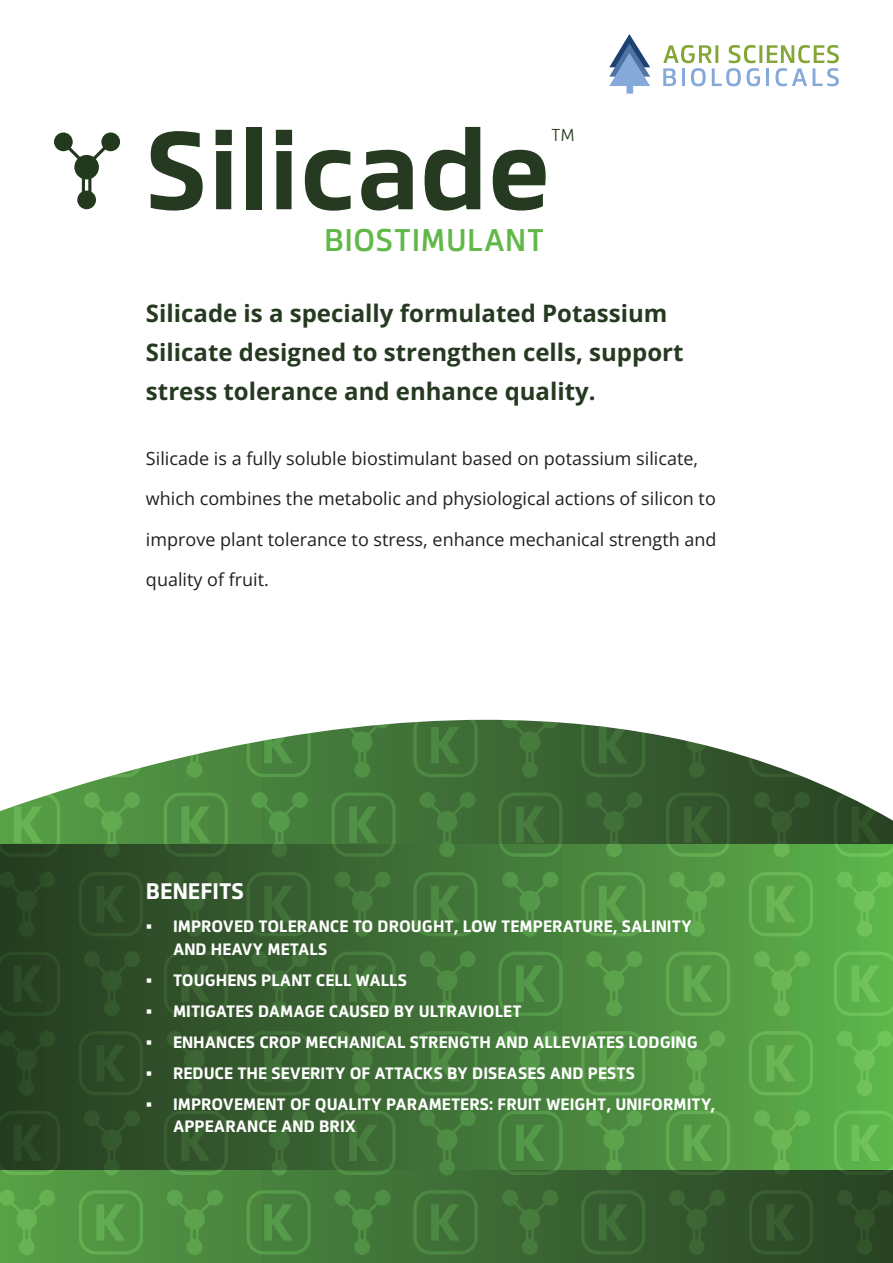
<style>
.page{position:relative;width:893px;height:1263px;background:#fff}
.page>*{position:absolute;margin:0;border:0;box-sizing:border-box;transform-origin:0 0}
.t1{font:700 109.8px "Facto";color:#253a20}
.t2{font:300 33px "Facto";color:#253a20}
.t3{font:500 31.35px "Facto";letter-spacing:.01em;color:#61b849}
.t4{font:700 24px/39px "Open Sans";color:#253a20}
.t5{font:700 22.5px "Facto";color:#fff}
.t6{font:18px "Open Sans";color:#231f20}
.t7{font:700 16.5px/22.5px "Facto";color:#fff}
</style>
<div class="page">
<svg style="left:0;top:720px;width:893px;height:543px;background:#537e4b"></svg>
<div style="left:0;top:844px;width:893px;height:325px;background:linear-gradient(to right,#243821,#5eb24d)"></div>
<svg style="left:54px;top:132px;width:66px;height:77px"></svg>
<svg style="left:0;top:952px;width:60px;height:64px;background:#274322"></svg>
<svg style="left:84px;top:951px;width:56px;height:65px;background:#2e4d28"></svg>
<svg style="left:164px;top:952px;width:64px;height:64px;background:#34572d"></svg>
<svg style="left:252px;top:951px;width:56px;height:65px;background:#396232"></svg>
<svg style="left:331px;top:952px;width:65px;height:64px;background:#3f6e36"></svg>
<svg style="left:419px;top:951px;width:56px;height:65px;background:#44793b"></svg>
<svg style="left:498px;top:952px;width:65px;height:64px;background:#498640"></svg>
<svg style="left:586px;top:951px;width:56px;height:65px;background:#509143"></svg>
<svg style="left:666px;top:952px;width:64px;height:64px;background:#579d47"></svg>
<svg style="left:754px;top:951px;width:56px;height:65px;background:#5ca94a"></svg>
<svg style="left:834px;top:952px;width:59px;height:64px;background:#61b74e"></svg>
<svg style="left:0;top:872px;width:55px;height:65px;background:#274222"></svg>
<svg style="left:79px;top:872px;width:64px;height:64px;background:#2e4d28"></svg>
<svg style="left:167px;top:872px;width:56px;height:65px;background:#34572d"></svg>
<svg style="left:247px;top:872px;width:64px;height:64px;background:#396232"></svg>
<svg style="left:334px;top:872px;width:57px;height:65px;background:#3f6d36"></svg>
<svg style="left:502px;top:872px;width:56px;height:65px;background:#498540"></svg>
<svg style="left:413px;top:872px;width:65px;height:64px;background:#447a3b"></svg>
<svg style="left:581px;top:872px;width:64px;height:64px;background:#519144"></svg>
<svg style="left:669px;top:872px;width:56px;height:65px;background:#569c47"></svg>
<svg style="left:749px;top:872px;width:64px;height:64px;background:#5daa4a"></svg>
<svg style="left:837px;top:872px;width:56px;height:65px;background:#60b74e"></svg>
<svg style="left:0;top:1111px;width:60px;height:64px;background:#2c4a26"></svg>
<svg style="left:84px;top:1110px;width:56px;height:65px;background:#31522a"></svg>
<svg style="left:164px;top:1111px;width:64px;height:64px;background:#375c2f"></svg>
<svg style="left:252px;top:1110px;width:56px;height:65px;background:#3a6433"></svg>
<svg style="left:331px;top:1111px;width:65px;height:64px;background:#407037"></svg>
<svg style="left:419px;top:1110px;width:56px;height:65px;background:#44793b"></svg>
<svg style="left:498px;top:1111px;width:65px;height:64px;background:#48843f"></svg>
<svg style="left:586px;top:1110px;width:56px;height:65px;background:#4e8d42"></svg>
<svg style="left:666px;top:1111px;width:64px;height:64px;background:#549845"></svg>
<svg style="left:754px;top:1110px;width:56px;height:65px;background:#59a247"></svg>
<svg style="left:834px;top:1111px;width:59px;height:64px;background:#5caf4b"></svg>
<svg style="left:0;top:1031px;width:55px;height:65px;background:#274222"></svg>
<svg style="left:79px;top:1031px;width:64px;height:64px;background:#2e4d28"></svg>
<svg style="left:167px;top:1031px;width:56px;height:65px;background:#34572d"></svg>
<svg style="left:247px;top:1031px;width:64px;height:64px;background:#396232"></svg>
<svg style="left:334px;top:1031px;width:57px;height:65px;background:#3f6d36"></svg>
<svg style="left:502px;top:1031px;width:56px;height:65px;background:#498540"></svg>
<svg style="left:413px;top:1031px;width:65px;height:64px;background:#447a3b"></svg>
<svg style="left:581px;top:1031px;width:64px;height:64px;background:#519144"></svg>
<svg style="left:669px;top:1031px;width:56px;height:65px;background:#569c47"></svg>
<svg style="left:749px;top:1031px;width:64px;height:64px;background:#5daa4a"></svg>
<svg style="left:837px;top:1031px;width:56px;height:65px;background:#60b74e"></svg>
<svg style="left:0;top:1190px;width:55px;height:65px;background:#5ba448"></svg>
<svg style="left:79px;top:1190px;width:64px;height:64px;background:#569b47"></svg>
<svg style="left:167px;top:1190px;width:56px;height:65px;background:#509143"></svg>
<svg style="left:247px;top:1190px;width:64px;height:64px;background:#4b8841"></svg>
<svg style="left:334px;top:1190px;width:57px;height:65px;background:#467e3d"></svg>
<svg style="left:502px;top:1190px;width:56px;height:65px;background:#3e6b35"></svg>
<svg style="left:413px;top:1190px;width:65px;height:64px;background:#427639"></svg>
<svg style="left:581px;top:1190px;width:64px;height:64px;background:#396232"></svg>
<svg style="left:669px;top:1190px;width:56px;height:65px;background:#35592e"></svg>
<svg style="left:749px;top:1190px;width:64px;height:64px;background:#31512a"></svg>
<svg style="left:837px;top:1190px;width:56px;height:65px;background:#2b4825"></svg>
<svg style="left:0;top:792px;width:60px;height:65px;background:#679d5a"></svg>
<svg style="left:84px;top:792px;width:56px;height:65px;background:#4d8b40"></svg>
<svg style="left:164px;top:792px;width:64px;height:65px;background:#4b863f"></svg>
<svg style="left:252px;top:792px;width:56px;height:65px;background:#47803d"></svg>
<svg style="left:331px;top:792px;width:65px;height:65px;background:#457b3c"></svg>
<svg style="left:419px;top:792px;width:56px;height:65px;background:#427639"></svg>
<svg style="left:498px;top:792px;width:65px;height:65px;background:#407138"></svg>
<svg style="left:586px;top:792px;width:56px;height:65px;background:#3d6b35"></svg>
<svg style="left:666px;top:792px;width:64px;height:65px;background:#3c6733"></svg>
<svg style="left:754px;top:792px;width:56px;height:65px;background:#396230"></svg>
<svg style="left:834px;top:792px;width:59px;height:65px"></svg>
<svg style="left:0;top:720px;width:55px;height:58px"></svg>
<svg style="left:79px;top:720px;width:64px;height:57px"></svg>
<svg style="left:167px;top:720px;width:56px;height:58px"></svg>
<svg style="left:247px;top:720px;width:64px;height:57px"></svg>
<svg style="left:334px;top:720px;width:57px;height:58px;background:#5a8b52"></svg>
<svg style="left:502px;top:719px;width:56px;height:59px;background:#446f3b"></svg>
<svg style="left:413px;top:719px;width:65px;height:58px;background:#487a3f"></svg>
<svg style="left:581px;top:720px;width:64px;height:57px;background:#55794f"></svg>
<svg style="left:669px;top:720px;width:56px;height:58px"></svg>
<svg style="left:749px;top:720px;width:64px;height:57px"></svg>
<svg style="left:837px;top:720px;width:56px;height:58px"></svg>
<hr style="left:759px;top:45px;width:3px;height:18px;background:#84a637">
<svg style="left:663px;top:45px;width:97px;height:41px"></svg>
<hr style="left:766px;top:68px;width:3px;height:18px;background:#85a9d8">
<svg style="left:767px;top:45px;width:72px;height:41px"></svg>
<svg style="left:609px;top:34px;width:41px;height:60px"></svg>
<p class="t1" style="left:146px;top:88px;width:406px">Silicade</p>
<p class="t2" style="left:550px;top:117px;width:27px">™</p>
<p class="t3" style="left:324px;top:216px;width:222px">BIOSTIMULANT</p>
<p class="t4" style="left:146px;top:293px;width:539px">Silicade is a specially formulated Potassium<br>Silicate designed to strengthen cells, support stress tolerance and enhance quality.</p>
<p class="t6" style="left:146px;top:446px;width:554px">Silicade is a fully soluble biostimulant based on potassium silicate,</p>
<p class="t6" style="left:146px;top:486px;width:571px">which combines the metabolic and physiological actions of silicon to</p>
<p class="t6" style="left:146px;top:527px;width:572px">improve plant tolerance to stress, enhance mechanical strength and</p>
<p class="t6" style="left:146px;top:567px;width:124px">quality of fruit.</p>
<p class="t5" style="left:146px;top:874px;width:100px">BENEFITS</p>
<p class="t7" style="left:173px;top:914px;width:520px;text-indent:-27px">• IMPROVED TOLERANCE TO DROUGHT, LOW TEMPERATURE, SALINITY<br>AND HEAVY METALS</p>
<p class="t7" style="left:146px;top:967px;width:263px">• TOUGHENS PLANT CELL WALLS</p>
<p class="t7" style="left:146px;top:998px;width:377px">• MITIGATES DAMAGE CAUSED BY ULTRAVIOLET</p>
<p class="t7" style="left:146px;top:1029px;width:553px">• ENHANCES CROP MECHANICAL STRENGTH AND ALLEVIATES LODGING</p>
<p class="t7" style="left:146px;top:1060px;width:491px">• REDUCE THE SEVERITY OF ATTACKS BY DISEASES AND PESTS</p>
<p class="t7" style="left:173px;top:1091px;width:544px;text-indent:-27px">• IMPROVEMENT OF QUALITY PARAMETERS: FRUIT WEIGHT, UNIFORMITY,<br>APPEARANCE AND BRIX</p>
</div>
